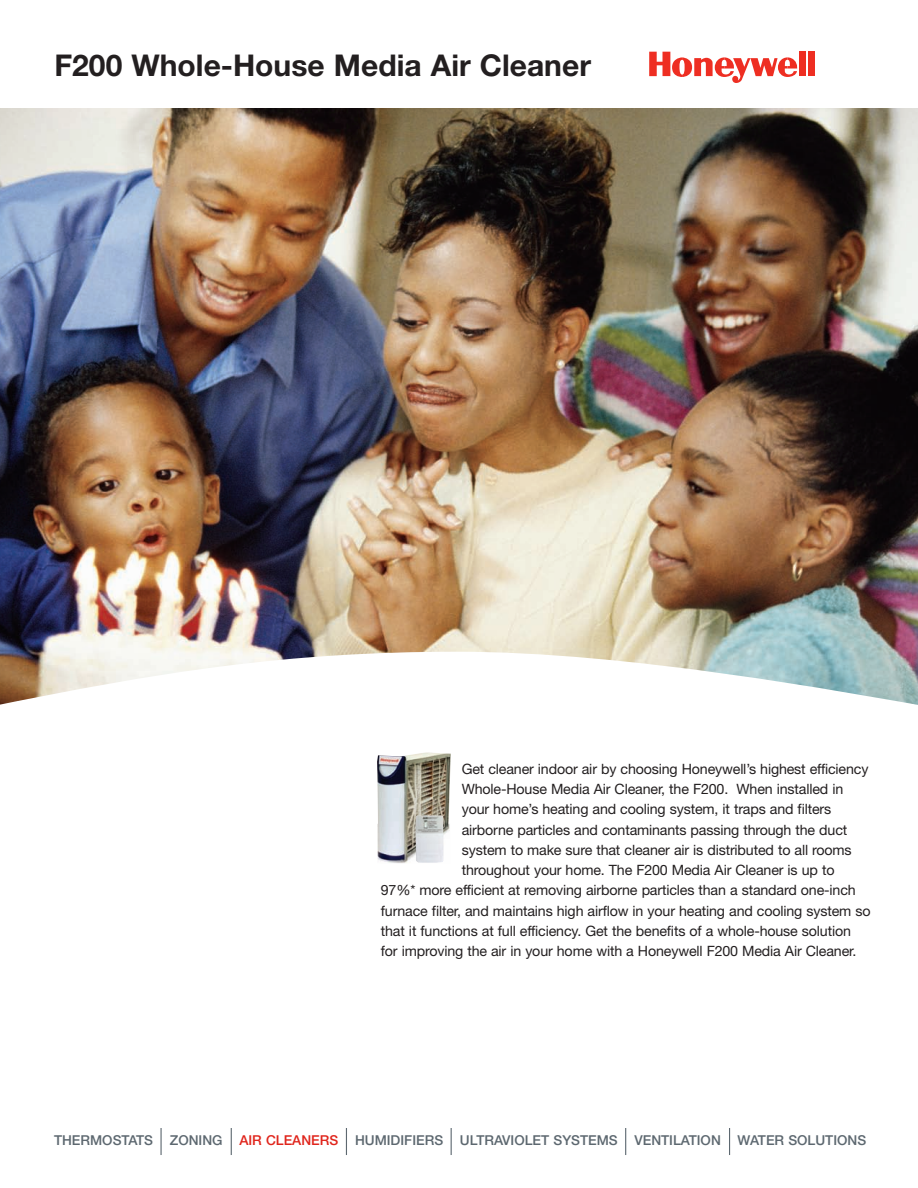
<style>
.page{position:relative;width:918px;height:1188px;background:#fff}
.page>*{position:absolute;margin:0;border:0;box-sizing:border-box;transform-origin:0 0}
.t1{font:700 30px "Helvetica Neue";color:#231f20}
.t2{font:14.25px "Helvetica Neue";letter-spacing:-.01em;color:#231f20}
.t3{font:500 13.65px "Helvetica Neue";color:#5d6870}
.s1{color:#e0251c}
</style>
<div class="page">
<img style="left:0;top:108px;width:918px;height:544px">
<svg style="left:0;top:652px;width:918px;height:53px"></svg>
<hr style="left:160px;top:1128px;width:2px;height:27px;background:#5d6870">
<svg style="left:231px;top:1128px;width:1px;height:27px"></svg>
<svg style="left:346px;top:1128px;width:1px;height:27px"></svg>
<svg style="left:451px;top:1128px;width:1px;height:27px"></svg>
<svg style="left:625px;top:1128px;width:1px;height:27px"></svg>
<svg style="left:729px;top:1128px;width:1px;height:27px"></svg>
<div style="left:799px;top:52px;width:7px;height:24px;background:#ee2e22"></div>
<div style="left:808px;top:52px;width:7px;height:24px;background:#ee2e22"></div>
<svg style="left:649px;top:52px;width:148px;height:31px"></svg>
<img style="left:377px;top:752px;width:74px;height:111px">
<img style="left:415px;top:815px;width:29px;height:48px">
<h1 class="t1" style="left:55px;top:55px;width:538px">F200 Whole-House Media Air Cleaner</h1>
<p class="t2" style="left:462px;top:764px;width:408px">Get cleaner indoor air by choosing Honeywell’s highest efficiency</p>
<p class="t2" style="left:462px;top:784px;width:383px">Whole-House Media Air Cleaner, the F200. When installed in</p>
<p class="t2" style="left:462px;top:804px;width:371px">your home’s heating and cooling system, it traps and filters</p>
<p class="t2" style="left:462px;top:824px;width:387px">airborne particles and contaminants passing through the duct</p>
<p class="t2" style="left:462px;top:845px;width:391px">system to make sure that cleaner air is distributed to all rooms</p>
<p class="t2" style="left:462px;top:865px;width:374px">throughout your home. The F200 Media Air Cleaner is up to</p>
<p class="t2" style="left:381px;top:885px;width:476px">97%* more efficient at removing airborne particles than a standard one-inch</p>
<p class="t2" style="left:381px;top:905px;width:491px">furnace filter, and maintains high airflow in your heating and cooling system so</p>
<p class="t2" style="left:381px;top:926px;width:472px">that it functions at full efficiency. Get the benefits of a whole-house solution</p>
<p class="t2" style="left:381px;top:946px;width:477px">for improving the air in your home with a Honeywell F200 Media Air Cleaner.</p>
<p class="t3" style="left:54px;top:1135px;width:814px">THERMOSTATS ZONING <span class="s1">AIR CLEANERS</span> HUMIDIFIERS ULTRAVIOLET SYSTEMS VENTILATION WATER SOLUTIONS</p>
</div>
